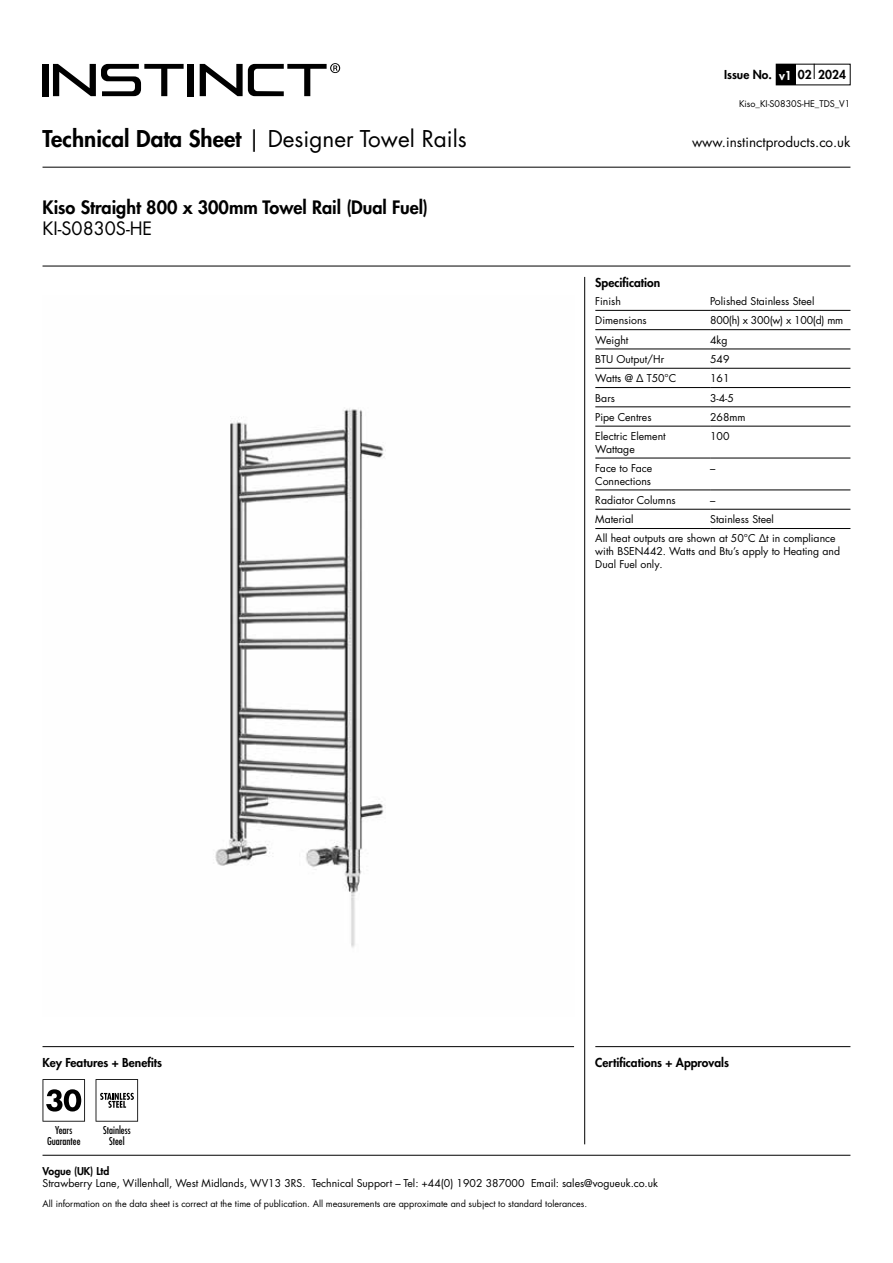
<style>
.page{position:relative;width:893px;height:1263px;background:#fff}
.page>*{position:absolute;margin:0;border:0;box-sizing:border-box;transform-origin:0 0}
.t1{font:22.5px "Futura LT Pro";color:#000}
.t2{font:800 18px "Futura LT Pro";color:#000}
.t3{font:18px "Futura LT Pro";color:#000}
.t4{font:13.5px "Futura LT Pro";color:#000}
.t5{font:800 12px "Futura LT Pro";color:#000}
.t6{font:10.5px/12.6px "Futura LT Pro";color:#000}
.t7{font:500 condensed 10.5px/10.5px "Futura LT Pro";color:#000;text-align:center}
.t8{font:10.5px "Futura LT Pro";letter-spacing:-.02em;color:#000}
.t9{font:800 10.5px "Futura LT Pro";color:#000}
.t10{font:9px "Futura LT Pro";color:#000}
.s1{color:#fff}
.s2{font-weight:800}
</style>
<div class="page">
<div style="left:43px;top:64px;width:6px;height:32px;background:#000"></div>
<div style="left:188px;top:64px;width:6px;height:32px;background:#000"></div>
<svg style="left:200px;top:63px;width:140px;height:33px"></svg>
<svg style="left:53px;top:64px;width:131px;height:32px"></svg>
<div style="left:776px;top:64px;width:19px;height:21px;background:#000"></div>
<svg style="left:814px;top:64px;width:1px;height:15px"></svg>
<hr style="left:43px;top:1155px;width:807px;height:1px;background:#000">
<hr style="left:43px;top:1046px;width:531px;height:1px;background:#000">
<hr style="left:595px;top:1046px;width:255px;height:1px;background:#000">
<hr style="left:43px;top:167px;width:807px;height:1px;background:#000">
<hr style="left:43px;top:266px;width:807px;height:1px;background:#000">
<hr style="left:584px;top:277px;width:1px;height:867px;background:#000">
<svg style="left:96px;top:1079px;width:42px;height:42px"></svg>
<hr style="left:595px;top:310px;width:115px;height:1px;background:#000">
<hr style="left:710px;top:310px;width:140px;height:1px;background:#000">
<hr style="left:595px;top:329px;width:115px;height:1px;background:#000">
<hr style="left:710px;top:329px;width:140px;height:1px;background:#000">
<hr style="left:595px;top:349px;width:115px;height:1px;background:#000">
<hr style="left:710px;top:349px;width:140px;height:1px;background:#000">
<hr style="left:595px;top:368px;width:115px;height:1px;background:#000">
<hr style="left:710px;top:368px;width:140px;height:1px;background:#000">
<hr style="left:595px;top:387px;width:115px;height:1px;background:#000">
<hr style="left:710px;top:387px;width:140px;height:1px;background:#000">
<hr style="left:595px;top:407px;width:115px;height:1px;background:#000">
<hr style="left:710px;top:407px;width:140px;height:1px;background:#000">
<hr style="left:595px;top:426px;width:115px;height:1px;background:#000">
<hr style="left:710px;top:426px;width:140px;height:1px;background:#000">
<hr style="left:595px;top:458px;width:115px;height:1px;background:#000">
<hr style="left:710px;top:458px;width:140px;height:1px;background:#000">
<hr style="left:595px;top:490px;width:115px;height:1px;background:#000">
<hr style="left:710px;top:490px;width:140px;height:1px;background:#000">
<hr style="left:595px;top:509px;width:115px;height:1px;background:#000">
<hr style="left:710px;top:509px;width:140px;height:1px;background:#000">
<hr style="left:595px;top:528px;width:115px;height:1px;background:#000">
<hr style="left:710px;top:528px;width:140px;height:1px;background:#000">
<img style="left:215px;top:408px;width:171px;height:540px">
<svg style="left:43px;top:1079px;width:42px;height:42px"></svg>
<p class="t5" style="left:724px;top:66px;width:123px">Issue No. <span class="s1">v1</span> 02 2024</p>
<p class="t10" style="left:739px;top:98px;width:113px">Kiso_KI-S0830S-HE_TDS_V1</p>
<h1 class="t1" style="left:43px;top:123px;width:426px"><span class="s2">Technical Data Sheet</span> | Designer Towel Rails</h1>
<p class="t4" style="left:692px;top:132px;width:160px">www.instinctproducts.co.uk</p>
<h2 class="t2" style="left:43px;top:193px;width:387px">Kiso Straight 800 x 300mm Towel Rail (Dual Fuel)</h2>
<h2 class="t3" style="left:43px;top:216px;width:111px">KI-S0830S-HE</h2>
<p class="t5" style="left:595px;top:273px;width:66px">Specification</p>
<p class="t6" style="left:595px;top:295px;width:27px">Finish</p>
<p class="t6" style="left:710px;top:295px;width:106px">Polished Stainless Steel</p>
<p class="t6" style="left:595px;top:314px;width:53px">Dimensions</p>
<p class="t8" style="left:710px;top:313px;width:135px">800(h) x 300(w) x 100(d) mm</p>
<p class="t6" style="left:595px;top:333px;width:35px">Weight</p>
<p class="t6" style="left:710px;top:333px;width:19px">4kg</p>
<p class="t6" style="left:595px;top:353px;width:70px">BTU Output/Hr</p>
<p class="t6" style="left:710px;top:353px;width:21px">549</p>
<p class="t6" style="left:595px;top:372px;width:83px">Watts @ Δ T50°C</p>
<p class="t6" style="left:710px;top:372px;width:21px">161</p>
<p class="t6" style="left:595px;top:391px;width:21px">Bars</p>
<p class="t6" style="left:710px;top:391px;width:25px">3-4-5</p>
<p class="t6" style="left:595px;top:410px;width:58px">Pipe Centres</p>
<p class="t6" style="left:710px;top:410px;width:37px">268mm</p>
<p class="t6" style="left:595px;top:430px;width:72px">Electric Element<br>Wattage</p>
<p class="t6" style="left:710px;top:430px;width:21px">100</p>
<p class="t6" style="left:595px;top:462px;width:58px">Face to Face<br>Connections</p>
<p class="t6" style="left:710px;top:462px;width:7px">–</p>
<p class="t6" style="left:595px;top:494px;width:82px">Radiator Columns</p>
<p class="t6" style="left:710px;top:494px;width:7px">–</p>
<p class="t6" style="left:595px;top:513px;width:40px">Material</p>
<p class="t6" style="left:595px;top:509px;width:242px;line-height:19.4px;text-indent:115px">Stainless Steel<br>All heat outputs are shown at 50°C Δt in compliance</p>
<p class="t6" style="left:595px;top:545px;width:246px">with BSEN442. Watts and Btu’s apply to Heating and<br>Dual Fuel only.</p>
<p class="t5" style="left:43px;top:1053px;width:121px">Key Features + Benefits</p>
<p class="t5" style="left:595px;top:1053px;width:135px">Certifications + Approvals</p>
<p class="t7" style="left:47px;top:1125px;width:35px">Years<br>Guarantee</p>
<p class="t7" style="left:103px;top:1125px;width:29px">Stainless<br>Steel</p>
<p class="t9" style="left:43px;top:1163px;width:68px">Vogue (UK) Ltd</p>
<p class="t6" style="left:43px;top:1177px;width:617px">Strawberry Lane, Willenhall, West Midlands, WV13 3RS. Technical Support – Tel: +44(0) 1902 387000 Email: sales@vogueuk.co.uk</p>
<p class="t10" style="left:43px;top:1197px;width:546px">All information on the data sheet is correct at the time of publication. All measurements are approximate and subject to standard tolerances.</p>
</div>
